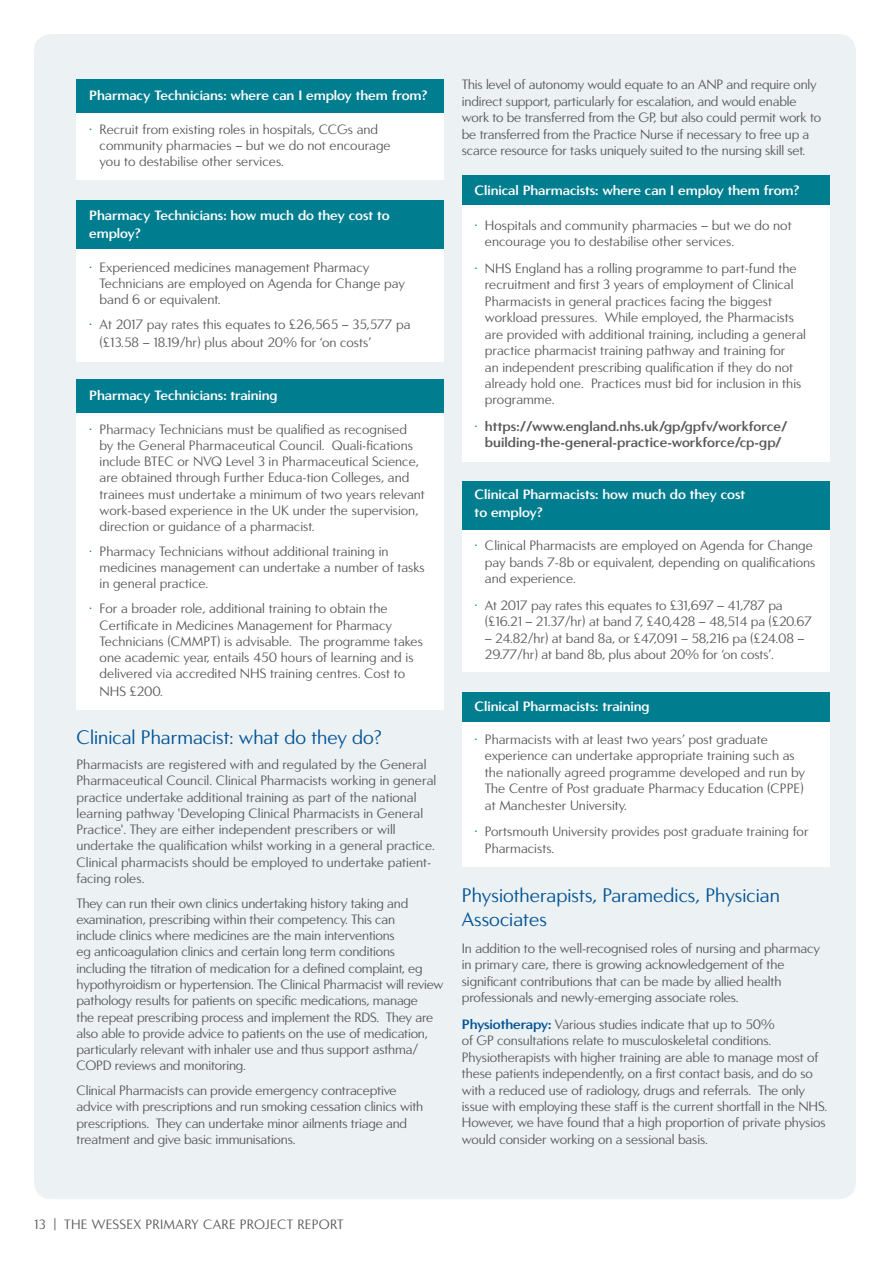
<style>
.page{position:relative;width:893px;height:1263px;background:#fff}
.page>*{position:absolute;margin:0;border:0;box-sizing:border-box;transform-origin:0 0}
.t1{font:19.5px/23.5px "Carisma";color:#005295}
.t2{font:13.5px/16.2px "Carisma";color:#58595b}
.t3{font:700 13.5px/18px "Carisma Demi";letter-spacing:-.01em;color:#fff}
.t4{font:700 13.5px/16.4px "Carisma Demi";color:#58595b;text-align:center}
.t5{font:13.5px "Carisma";letter-spacing:.02em;color:#58595b}
.s1{color:#007d8f}
.s2{font-family:"Carisma";font-weight:400;color:#007d8f}
.s3{font-family:"Carisma Demi";font-weight:700;color:#005295}
</style>
<div class="page">
<div style="left:34px;top:34px;width:822px;height:1165px;background:#ecf1f3;border-radius:17px"></div>
<div style="left:77px;top:79px;width:367px;height:34px;background:#007d8f"></div>
<div style="left:77px;top:379px;width:367px;height:34px;background:#007d8f"></div>
<div style="left:77px;top:113px;width:367px;height:67px;background:#fff"></div>
<div style="left:77px;top:413px;width:367px;height:297px;background:#fff"></div>
<div style="left:77px;top:249px;width:367px;height:112px;background:#fff"></div>
<div style="left:462px;top:205px;width:367px;height:257px;background:#fff"></div>
<div style="left:462px;top:530px;width:367px;height:142px;background:#fff"></div>
<div style="left:462px;top:721px;width:367px;height:146px;background:#fff"></div>
<div style="left:462px;top:175px;width:367px;height:30px;background:#007d8f"></div>
<div style="left:462px;top:481px;width:367px;height:49px;background:#007d8f"></div>
<div style="left:462px;top:692px;width:367px;height:29px;background:#007d8f"></div>
<div style="left:77px;top:200px;width:367px;height:49px;background:#007d8f"></div>
<p class="t3" style="left:89px;top:87px;width:340px">Pharmacy Technicians: where can I employ them from?</p>
<p class="t2" style="left:100px;top:121px;width:293px;text-indent:-10px"><span class="s1">•</span> Recruit from existing roles in hospitals, CCGs and community pharmacies – but we do not encourage you to destabilise other services.</p>
<p class="t3" style="left:89px;top:207px;width:302px">Pharmacy Technicians: how much do they cost to employ?</p>
<p class="t2" style="left:100px;top:260px;width:307px;text-indent:-10px"><span class="s1">•</span> Experienced medicines management Pharmacy<br>Technicians are employed on Agenda for Change pay band 6 or equivalent.</p>
<p class="t2" style="left:100px;top:316px;width:312px;line-height:18px;text-indent:-10px"><span class="s1">•</span> At 2017 pay rates this equates to £26,565 – 35,577 pa (£13.58 – 18.19/hr) plus about 20% for ‘on costs’</p>
<p class="t3" style="left:89px;top:387px;width:190px">Pharmacy Technicians: training</p>
<p class="t2" style="left:100px;top:421px;width:327px;text-indent:-10px"><span class="s1">•</span> Pharmacy Technicians must be qualified as recognised<br>by the General Pharmaceutical Council. Quali-fications include BTEC or NVQ Level 3 in Pharmaceutical Science, are obtained through Further Educa-tion Colleges, and trainees must undertake a minimum of two years relevant work-based experience in the UK under the supervision, direction or guidance of a pharmacist.</p>
<p class="t2" style="left:100px;top:544px;width:327px;text-indent:-10px"><span class="s1">•</span> Pharmacy Technicians without additional training in medicines management can undertake a number of tasks in general practice.</p>
<p class="t2" style="left:100px;top:601px;width:325px;text-indent:-10px"><span class="s1">•</span> For a broader role, additional training to obtain the Certificate in Medicines Management for Pharmacy Technicians (CMMPT) is advisable. The programme takes one academic year, entails 450 hours of learning and is delivered via accredited NHS training centres. Cost to</p>
<p class="t2" style="left:100px;top:684px;width:65px">NHS £200.</p>
<h1 class="t1" style="left:77px;top:726px;width:307px">Clinical Pharmacist: what do they do?</h1>
<p class="t2" style="left:77px;top:757px;width:361px">Pharmacists are registered with and regulated by the General Pharmaceutical Council. Clinical Pharmacists working in general practice undertake additional training as part of the national learning pathway 'Developing Clinical Pharmacists in General Practice'. They are either independent prescribers or will undertake the qualification whilst working in a general practice.<br>Clinical pharmacists should be employed to undertake patient&shy;facing roles.</p>
<p class="t2" style="left:77px;top:895px;width:369px">They can run their own clinics undertaking history taking and examination, prescribing within their competency. This can<br>include clinics where medicines are the main interventions<br>eg anticoagulation clinics and certain long term conditions including the titration of medication for a defined complaint, eg hypothyroidism or hypertension. The Clinical Pharmacist will review pathology results for patients on specific medications, manage<br>the repeat prescribing process and implement the RDS. They are also able to provide advice to patients on the use of medication, particularly relevant with inhaler use and thus support asthma/ COPD reviews and monitoring.</p>
<p class="t2" style="left:77px;top:1083px;width:348px">Clinical Pharmacists can provide emergency contraceptive advice with prescriptions and run smoking cessation clinics with prescriptions. They can undertake minor ailments triage and treatment and give basic immunisations.</p>
<p class="t2" style="left:462px;top:77px;width:361px">This level of autonomy would equate to an ANP and require only indirect support, particularly for escalation, and would enable work to be transferred from the GP, but also could permit work to be transferred from the Practice Nurse if necessary to free up a scarce resource for tasks uniquely suited to the nursing skill set.</p>
<p class="t3" style="left:475px;top:181px;width:326px">Clinical Pharmacists: where can I employ them from?</p>
<p class="t2" style="left:485px;top:218px;width:308px;text-indent:-10px"><span class="s1">•</span> Hospitals and community pharmacies – but we do not encourage you to destabilise other services.</p>
<p class="t2" style="left:485px;top:261px;width:323px;text-indent:-10px"><span class="s1">•</span> NHS England has a rolling programme to part-fund the recruitment and first 3 years of employment of Clinical Pharmacists in general practices facing the biggest workload pressures. While employed, the Pharmacists are provided with additional training, including a general practice pharmacist training pathway and training for<br>an independent prescribing qualification if they do not already hold one. Practices must bid for inclusion in this programme.</p>
<p class="t4" style="left:475px;top:418px;width:314px"><span class="s2">•</span> https://www.england.nhs.uk/gp/gpfv/workforce/ building-the-general-practice-workforce/cp-gp/</p>
<p class="t3" style="left:475px;top:485px;width:272px">Clinical Pharmacists: how much do they cost to employ?</p>
<p class="t2" style="left:485px;top:538px;width:332px;text-indent:-10px"><span class="s1">•</span> Clinical Pharmacists are employed on Agenda for Change pay bands 7-8b or equivalent, depending on qualifications and experience.</p>
<p class="t2" style="left:485px;top:598px;width:328px;text-indent:-10px"><span class="s1">•</span> At 2017 pay rates this equates to £31,697 – 41,787 pa (£16.21 – 21.37/hr) at band 7, £40,428 – 48,514 pa (£20.67</p>
<p class="t2" style="left:485px;top:631px;width:321px">– 24.82/hr) at band 8a, or £47,091 – 58,216 pa (£24.08 –<br>29.77/hr) at band 8b, plus about 20% for ‘on costs’.</p>
<p class="t3" style="left:475px;top:697px;width:177px">Clinical Pharmacists: training</p>
<p class="t2" style="left:485px;top:732px;width:322px;text-indent:-10px"><span class="s1">•</span> Pharmacists with at least two years’ post graduate experience can undertake appropriate training such as the nationally agreed programme developed and run by The Centre of Post graduate Pharmacy Education (CPPE) at Manchester University.</p>
<p class="t2" style="left:485px;top:824px;width:325px;text-indent:-10px"><span class="s1">•</span> Portsmouth University provides post graduate training for<br>Pharmacists.</p>
<h1 class="t1" style="left:462px;top:884px;width:320px">Physiotherapists, Paramedics, Physician<br>Associates</h1>
<p class="t2" style="left:462px;top:940px;width:360px">In addition to the well-recognised roles of nursing and pharmacy in primary care, there is growing acknowledgement of the significant contributions that can be made by allied health professionals and newly-emerging associate roles.</p>
<p class="t2" style="left:462px;top:1017px;width:367px"><span class="s3">Physiotherapy:</span> Various studies indicate that up to 50%<br>of GP consultations relate to musculoskeletal conditions.<br>Physiotherapists with higher training are able to manage most of these patients independently, on a first contact basis, and do so with a reduced use of radiology, drugs and referrals. The only issue with employing these staff is the current shortfall in the NHS.<br>However, we have found that a high proportion of private physios would consider working on a sessional basis.</p>
<p class="t5" style="left:34px;top:1217px;width:311px">13 | THE WESSEX PRIMARY CARE PROJECT REPORT</p>
</div>
